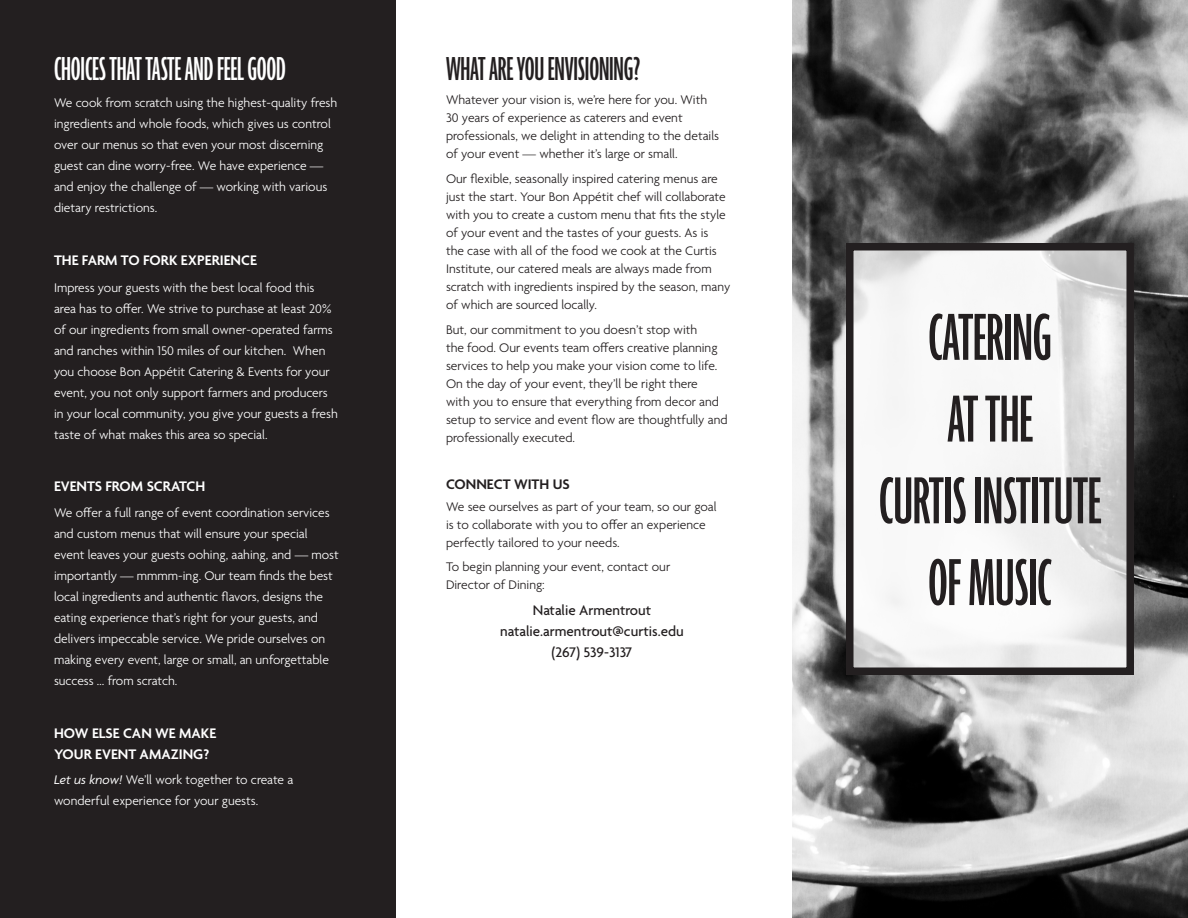
<style>
.page{position:relative;width:1188px;height:918px;background:#fff}
.page>*{position:absolute;margin:0;border:0;box-sizing:border-box;transform-origin:0 0}
.Heading{font:500 ultra-condensed 72px "Agenda";letter-spacing:-.005em;color:#231f20}
.Heading-2{font:500 ultra-condensed 36px "Agenda";letter-spacing:-.005em;color:#fff}
.Heading-3{font:500 ultra-condensed 36px "Agenda";letter-spacing:-.005em;color:#231f20}
.Entreé{font:500 15px "Agenda";color:#231f20}
.Subhead{font:600 15px/21px "Agenda";color:#fff}
.Paragraph{font:600 15px "Agenda";color:#fff}
.Subhead-2{font:600 15px "Agenda";color:#231f20}
.Paragraph-2{font:300 13.5px/21px "Agenda";color:#fff}
.Paragraph-3{font:300 13.5px/18px "Agenda";color:#231f20}
.s1{font-weight:400;font-style:italic}
</style>
<div class="page">
<div style="left:0;top:0;width:396px;height:918px;background:#231f20"></div>
<img style="left:792px;top:0;width:396px;height:918px">
<svg style="left:855px;top:252px;width:270px;height:414px"></svg>
<div style="left:846px;top:243px;width:288px;height:432px;border:8px solid #231f20"></div>
<p class="Heading-2" style="left:54px;top:49px;width:233px">CHOICES THAT TASTE AND FEEL GOOD</p>
<p class="Paragraph-2" style="left:54px;top:94px;width:285px">We cook from scratch using the highest-quality fresh ingredients and whole foods, which gives us control over our menus so that even your most discerning guest can dine worry-free. We have experience — and enjoy the challenge of — working with various dietary restrictions.</p>
<p class="Paragraph" style="left:54px;top:252px;width:204px">THE FARM TO FORK EXPERIENCE</p>
<p class="Paragraph-2" style="left:54px;top:278px;width:285px">Impress your guests with the best local food this area has to offer. We strive to purchase at least 20% of our ingredients from small owner-operated farms and ranches within 150 miles of our kitchen. When you choose Bon Appétit Catering &amp; Events for your event, you not only support farmers and producers in your local community, you give your guests a fresh taste of what makes this area so special.</p>
<p class="Subhead" style="left:54px;top:477px;width:153px">EVENTS FROM SCRATCH</p>
<p class="Paragraph-2" style="left:54px;top:503px;width:286px">We offer a full range of event coordination services and custom menus that will ensure your special event leaves your guests oohing, aahing, and — most importantly — mmmm-ing. Our team finds the best local ingredients and authentic flavors, designs the eating experience that’s right for your guests, and delivers impeccable service. We pride ourselves on making every event, large or small, an unforgettable success … from scratch.</p>
<p class="Subhead" style="left:54px;top:723px;width:164px">HOW ELSE CAN WE MAKE<br>YOUR EVENT AMAZING?</p>
<p class="Paragraph-2" style="left:54px;top:770px;width:241px"><span class="s1">Let us know!</span> We’ll work together to create a wonderful experience for your guests.</p>
<p class="Heading-3" style="left:446px;top:49px;width:196px">WHAT ARE YOU ENVISIONING?</p>
<p class="Paragraph-3" style="left:446px;top:92px;width:275px">Whatever your vision is, we’re here for you. With 30 years of experience as caterers and event professionals, we delight in attending to the details of your event — whether it’s large or small.</p>
<p class="Paragraph-3" style="left:446px;top:171px;width:286px">Our flexible, seasonally inspired catering menus are just the start. Your Bon Appétit chef will collaborate with you to create a custom menu that fits the style of your event and the tastes of your guests. As is<br>the case with all of the food we cook at the Curtis Institute, our catered meals are always made from scratch with ingredients inspired by the season, many of which are sourced locally.</p>
<p class="Paragraph-3" style="left:446px;top:322px;width:283px">But, our commitment to you doesn’t stop with<br>the food. Our events team offers creative planning services to help you make your vision come to life.<br>On the day of your event, they’ll be right there<br>with you to ensure that everything from decor and setup to service and event flow are thoughtfully and professionally executed.</p>
<p class="Subhead-2" style="left:446px;top:476px;width:125px">CONNECT WITH US</p>
<p class="Paragraph-3" style="left:446px;top:499px;width:272px">We see ourselves as part of your team, so our goal is to collaborate with you to offer an experience perfectly tailored to your needs.</p>
<p class="Paragraph-3" style="left:446px;top:558px;width:226px">To begin planning your event, contact our<br>Director of Dining:</p>
<p class="Entreé" style="left:533px;top:602px;width:120px">Natalie Armentrout</p>
<p class="Entreé" style="left:500px;top:623px;width:185px">natalie.armentrout@curtis.edu</p>
<p class="Entreé" style="left:552px;top:644px;width:82px">(267) 539-3137</p>
<p class="Heading" style="left:928px;top:298px;width:125px">CATERING</p>
<p class="Heading" style="left:947px;top:380px;width:87px">AT THE</p>
<p class="Heading" style="left:879px;top:462px;width:224px">CURTIS INSTITUTE</p>
<p class="Heading" style="left:928px;top:543px;width:125px">OF MUSIC</p>
</div>
